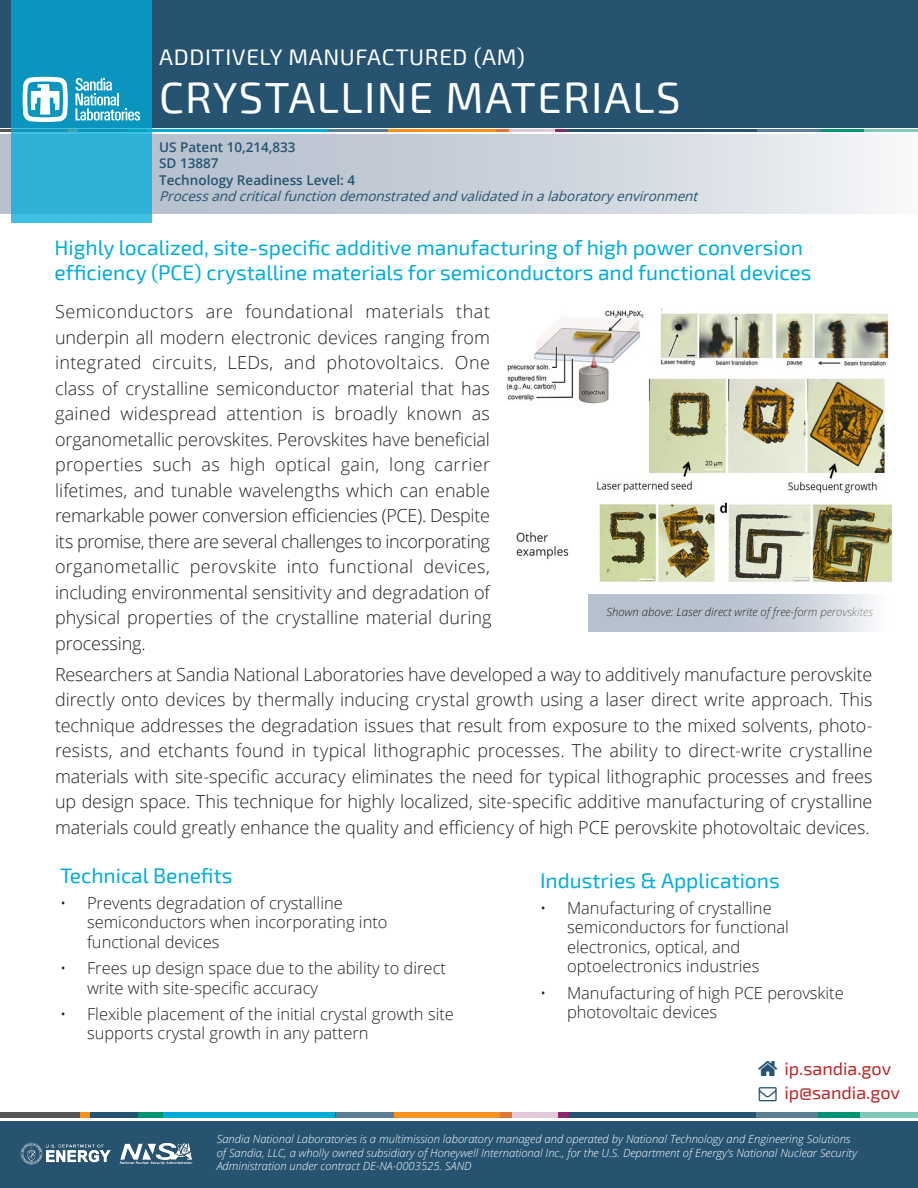
<style>
.page{position:relative;width:918px;height:1188px;background:#fff}
.page>*{position:absolute;margin:0;border:0;box-sizing:border-box;transform-origin:0 0}
.Heading{font:43.5px "Exo 2";letter-spacing:.03em;color:#fff}
.Heading-2{font:22.5px "Exo 2";letter-spacing:.03em;color:#fff}
.Body_Text{font:21px/25.2px "Exo 2";color:#00acd9}
.Subheadings{font:21px "Exo 2";color:#00acd9}
.Body_Text-2{font:300 18px/25.5px "Open Sans";color:#231f20;text-align:justify}
.t1{font:18px "Exo 2";color:#ba2627}
.t2{font:300 16.5px/19.5px "Open Sans";color:#231f20}
.t3{font:italic 13.5px "Open Sans";color:#255370}
.t4{font:600 13.5px "Open Sans";color:#255370}
.t5{font:italic 300 11.4px "Open Sans";color:#231f20}
.t6{font:italic 300 11.25px/13.5px "Open Sans";color:#fff}
</style>
<div class="page">
<div style="left:0;top:0;width:918px;height:127px;background:#255370"></div>
<hr style="left:0;top:129px;width:70px;height:3px;background:#1e1d1e">
<hr style="left:150px;top:129px;width:178px;height:3px;background:#00acd9">
<hr style="left:328px;top:129px;width:60px;height:3px;background:#255370">
<hr style="left:388px;top:129px;width:120px;height:3px;background:#f6911e">
<svg style="left:556px;top:129px;width:10px;height:3px"></svg>
<hr style="left:496px;top:129px;width:60px;height:3px;background:#8d286c">
<hr style="left:566px;top:129px;width:191px;height:3px;background:#255370">
<hr style="left:755px;top:129px;width:68px;height:3px;background:#255370">
<hr style="left:862px;top:129px;width:56px;height:3px;background:#009472">
<hr style="left:821px;top:129px;width:42px;height:3px;background:#009472">
<svg style="left:0;top:134px;width:888px;height:80px;background:#ced4dd"></svg>
<div style="left:0;top:1112px;width:82px;height:6px;background:#565556"></div>
<div style="left:81px;top:1112px;width:9px;height:6px;background:#f6911e"></div>
<div style="left:90px;top:1112px;width:48px;height:6px;background:#255370"></div>
<div style="left:161px;top:1112px;width:174px;height:6px;background:#00acd9"></div>
<div style="left:138px;top:1112px;width:24px;height:6px;background:#009472"></div>
<div style="left:335px;top:1112px;width:59px;height:6px;background:#5b7e93"></div>
<div style="left:394px;top:1112px;width:118px;height:6px;background:#f6911e"></div>
<div style="left:558px;top:1112px;width:12px;height:6px;background:#8d286c"></div>
<svg style="left:500px;top:1112px;width:58px;height:6px"></svg>
<div style="left:569px;top:1112px;width:187px;height:6px;background:#255370"></div>
<div style="left:754px;top:1112px;width:66px;height:6px;background:#5b7e93"></div>
<div style="left:859px;top:1112px;width:59px;height:6px;background:#80c9b8"></div>
<div style="left:819px;top:1112px;width:41px;height:6px;background:#009472"></div>
<div style="left:0;top:1121px;width:918px;height:67px;background:#255370"></div>
<svg style="left:11px;top:0;width:141px;height:222px;background:#1ba3ca"></svg>
<svg style="left:22px;top:77px;width:46px;height:45px;background:#9cd4e4"></svg>
<svg style="left:75px;top:78px;width:65px;height:43px;background:#50b3d0"></svg>
<img style="left:20px;top:1142px;width:91px;height:23px">
<img style="left:119px;top:1143px;width:74px;height:22px">
<img style="left:507px;top:308px;width:384px;height:275px">
<svg style="left:589px;top:594px;width:284px;height:38px;background:#c3cbd6"></svg>
<p class="Heading-2" style="left:159px;top:44px;width:367px">ADDITIVELY MANUFACTURED (AM)</p>
<p class="Heading" style="left:159px;top:72px;width:523px">CRYSTALLINE MATERIALS</p>
<p class="t4" style="left:159px;top:138px;width:138px">US Patent 10,214,833</p>
<p class="t4" style="left:159px;top:154px;width:61px">SD 13887</p>
<p class="t4" style="left:159px;top:170px;width:197px">Technology Readiness Level: 4</p>
<p class="t3" style="left:159px;top:187px;width:544px">Processandcriticalfunctiondemonstratedandvalidatedinalaboratory environment</p>
<p class="Body_Text" style="left:55px;top:236px;width:758px">Highly localized, site-specific additive manufacturing of high power conversion efficiency (PCE) crystalline materials for semiconductors and functional devices</p>
<p class="Body_Text-2" style="left:55px;top:298px;width:438px">Semiconductors are foundational materials that underpin all modern electronic devices ranging from integrated circuits, LEDs, and photovoltaics. One class of crystalline semiconductor material that has gained widespread attention is broadly known as organometallic perovskites. Perovskites have beneficial properties such as high optical gain, long carrier lifetimes, and tunable wavelengths which can enable remarkable power conversion efficiencies (PCE). Despite its promise, there are several challenges to incorporating organometallic perovskite into functional devices, including environmental sensitivity and degradation of physical properties of the crystalline material during processing.</p>
<p class="Body_Text-2" style="left:55px;top:661px;width:819px">Researchers at Sandia National Laboratories have developed a way to additively manufacture perovskite directly onto devices by thermally inducing crystal growth using a laser direct write approach. This technique addresses the degradation issues that result from exposure to the mixed solvents, photo&shy;resists, and etchants found in typical lithographic processes. The ability to direct-write crystalline materials with site-specific accuracy eliminates the need for typical lithographic processes and frees up design space. This technique for highly localized, site-specific additive manufacturing of crystalline materials could greatly enhance the quality and efficiency of high PCE perovskite photovoltaic devices.</p>
<p class="t5" style="left:607px;top:604px;width:268px">Shown above: Laser direct write of free-form perovskites</p>
<p class="Subheadings" style="left:60px;top:863px;width:174px">Technical Benefits</p>
<p class="t2" style="left:87px;top:893px;width:302px;text-indent:-27px">• Prevents degradation of crystalline semiconductors when incorporating into functional devices</p>
<p class="t2" style="left:87px;top:958px;width:361px;text-indent:-27px">• Frees up design space due to the ability to direct write with site-specific accuracy</p>
<p class="t2" style="left:87px;top:1004px;width:369px;text-indent:-27px">• Flexible placement of the initial crystal growth site supports crystal growth in any pattern</p>
<p class="Subheadings" style="left:540px;top:868px;width:241px">Industries &amp; Applications</p>
<p class="t2" style="left:567px;top:898px;width:223px;text-indent:-27px">• Manufacturing of crystalline semiconductors for functional electronics, optical, and optoelectronics industries</p>
<p class="t2" style="left:567px;top:982px;width:278px;text-indent:-27px">• Manufacturing of high PCE perovskite photovoltaic devices</p>
<p class="t1" style="left:784px;top:1058px;width:108px">ip.sandia.gov</p>
<p class="t1" style="left:784px;top:1082px;width:117px">ip@sandia.gov</p>
<p class="t6" style="left:217px;top:1132px;width:642px">Sandia National Laboratories is a multimission laboratory managed and operated by National Technology and Engineering Solutions of Sandia, LLC, a wholly owned subsidiary of Honeywell International Inc., for the U.S. Department of Energy’s National Nuclear Security<br>Administration under contract DE-NA-0003525. SAND</p>
</div>
